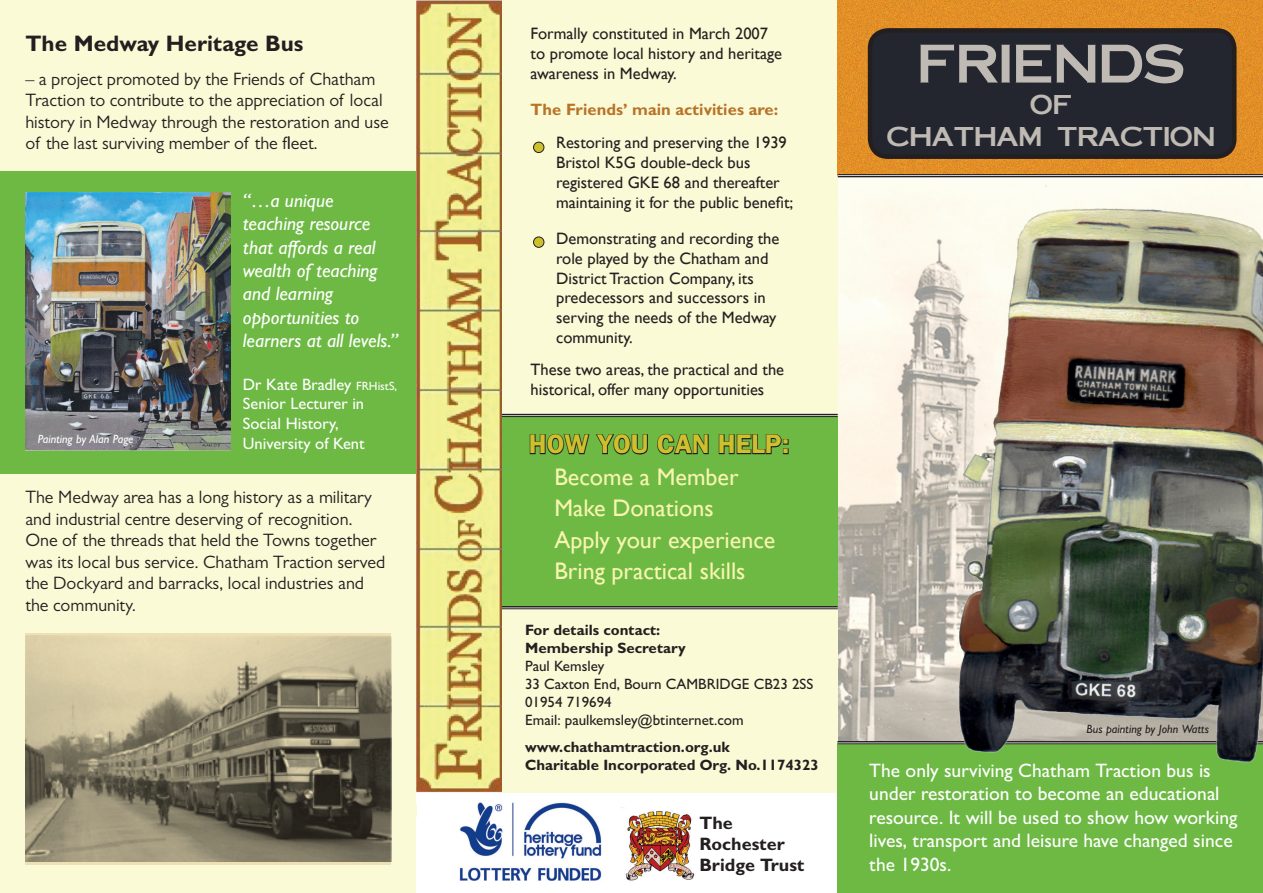
<style>
.page{position:relative;width:1263px;height:893px;background:#fff}
.page>*{position:absolute;margin:0;border:0;box-sizing:border-box;transform-origin:0 0}
.t1{font:54px "Cornerstone";color:#c0bab4}
.t2{font:27px "Cornerstone";color:#c0bab4}
.t3{font:600 27px "Franklin Gothic";color:#cec02c}
.t4{font:24px "Gill Sans";color:#f8f5af}
.t5{font:700 22.5px "Gill Sans MT Pro";color:#231f20}
.t6{font:500 19.5px/23.4px "Gill Sans MT Pro";color:#fff}
.t7{font:italic 500 19.5px/23.4px "Gill Sans MT Pro";color:#fff}
.t8{font:18px/21.6px "Gill Sans MT Pro";color:#231f20}
.t9{font:700 18px "Gill Sans MT Pro";color:#231f20}
.t10{font:16.5px/19.8px "Gill Sans";color:#231f20}
.t11{font:500 16.5px/19.8px "Gill Sans MT Pro";color:#fff}
.t12{font:700 16.5px "Gill Sans MT Pro";color:#b77429}
.t13{font:700 15px "Gill Sans MT Pro";color:#231f20}
.t14{font:500 15px "Gill Sans MT Pro";color:#231f20}
.t15{font:italic 500 12px "Gill Sans MT Pro";color:#231f20}
.t16{font:italic 500 12px "Gill Sans MT Pro";color:#fff}
.s1{font-size:12px}
</style>
<div class="page">
<img style="left:838px;top:0;width:425px;height:741px">
<div style="left:417px;top:0;width:421px;height:792px;background:#fbfad6"></div>
<div style="left:0;top:0;width:417px;height:893px;background:#fbfad6"></div>
<div style="left:838px;top:741px;width:425px;height:152px;background:#6db944"></div>
<div style="left:417px;top:417px;width:421px;height:192px;background:#6db944"></div>
<div style="left:0;top:172px;width:425px;height:302px;background:#6db944"></div>
<hr style="left:838px;top:741px;width:425px;height:3px;background:#fff">
<hr style="left:838px;top:741px;width:425px;height:1px;background:#231f20">
<hr style="left:838px;top:743px;width:425px;height:1px;background:#231f20">
<hr style="left:417px;top:414px;width:421px;height:3px;background:#fff">
<hr style="left:417px;top:414px;width:421px;height:1px;background:#231f20">
<hr style="left:417px;top:416px;width:421px;height:1px;background:#231f20">
<hr style="left:417px;top:606px;width:421px;height:3px;background:#fff">
<hr style="left:417px;top:606px;width:421px;height:1px;background:#231f20">
<hr style="left:417px;top:608px;width:421px;height:1px;background:#231f20">
<hr style="left:838px;top:174px;width:425px;height:3px;background:#fff">
<hr style="left:838px;top:174px;width:425px;height:1px;background:#231f20">
<hr style="left:838px;top:176px;width:425px;height:1px;background:#231f20">
<svg style="left:529px;top:433px;width:119px;height:22px"></svg>
<svg style="left:657px;top:434px;width:52px;height:21px"></svg>
<svg style="left:718px;top:434px;width:71px;height:21px"></svg>
<div style="left:533px;top:142px;width:11px;height:11px;background:#cec02c;border-radius:50%"></div>
<div style="left:533px;top:142px;width:11px;height:11px;border:1px solid #231f20;border-radius:50%"></div>
<div style="left:533px;top:237px;width:11px;height:10px;background:#cec02c;border-radius:50%"></div>
<div style="left:533px;top:237px;width:11px;height:11px;border:1px solid #231f20;border-radius:50%"></div>
<div style="left:870px;top:30px;width:364px;height:127px;background:#23262e;border-radius:18px"></div>
<div style="left:868px;top:28px;width:368px;height:131px;border:4px solid #231f20;border-radius:18px"></div>
<img style="left:946px;top:202px;width:317px;height:561px">
<img style="left:417px;top:0;width:84px;height:793px">
<img style="left:459px;top:802px;width:143px;height:79px">
<img style="left:625px;top:810px;width:70px;height:71px">
<img style="left:25px;top:193px;width:206px;height:258px">
<img style="left:25px;top:635px;width:366px;height:227px">
<p class="t5" style="left:25px;top:30px;width:280px">The Medway Heritage Bus</p>
<p class="t8" style="left:25px;top:68px;width:365px">– a project promoted by the Friends of Chatham Traction to contribute to the appreciation of local history in Medway through the restoration and use of the last surviving member of the fleet.</p>
<p class="t7" style="left:243px;top:188px;width:157px">“…a unique teaching resource that affords a real wealth of teaching and learning opportunities to learners at all levels.”</p>
<p class="t11" style="left:243px;top:374px;width:156px">Dr Kate Bradley <span class="s1">FRHistS,</span></p>
<p class="t11" style="left:243px;top:394px;width:123px">Senior Lecturer in<br>Social History,</p>
<p class="t11" style="left:243px;top:433px;width:123px">University of Kent</p>
<p class="t8" style="left:25px;top:486px;width:348px">The Medway area has a long history as a military and industrial centre deserving of recognition.</p>
<p class="t8" style="left:25px;top:529px;width:361px">One of the threads that held the Towns together was its local bus service. Chatham Traction served the Dockyard and barracks, local industries and the community.</p>
<p class="t16" style="left:38px;top:432px;width:97px">Painting by Alan Page</p>
<p class="t10" style="left:531px;top:23px;width:253px">Formally constituted in March 2007 to promote local history and heritage awareness in Medway.</p>
<p class="t12" style="left:531px;top:99px;width:249px">The Friends’ main activities are:</p>
<p class="t10" style="left:556px;top:133px;width:239px">Restoring and preserving the 1939<br>Bristol K5G double-deck bus registered GKE 68 and thereafter maintaining it for the public benefit;</p>
<p class="t10" style="left:556px;top:228px;width:225px">Demonstrating and recording the role played by the Chatham and<br>District Traction Company, its predecessors and successors in serving the needs of the Medway community.</p>
<p class="t10" style="left:531px;top:359px;width:255px">These two areas, the practical and the historical, offer many opportunities</p>
<p class="t3" style="left:529px;top:428px;width:262px">HOW YOU CAN HELP:</p>
<p class="t4" style="left:554px;top:463px;width:186px">Become a Member</p>
<p class="t4" style="left:554px;top:494px;width:161px">Make Donations</p>
<p class="t4" style="left:554px;top:526px;width:222px">Apply your experience</p>
<p class="t4" style="left:554px;top:557px;width:193px">Bring practical skills</p>
<p class="t13" style="left:525px;top:621px;width:137px">For details contact:</p>
<p class="t13" style="left:525px;top:639px;width:162px">Membership Secretary</p>
<p class="t14" style="left:525px;top:657px;width:81px">Paul Kemsley</p>
<p class="t14" style="left:525px;top:675px;width:290px">33 Caxton End, Bourn CAMBRIDGE CB23 2SS</p>
<p class="t14" style="left:525px;top:693px;width:88px">01954 719694</p>
<p class="t14" style="left:525px;top:711px;width:220px">Email: paulkemsley@btinternet.com</p>
<p class="t13" style="left:525px;top:738px;width:206px">www.chathamtraction.org.uk</p>
<p class="t13" style="left:525px;top:756px;width:295px">Charitable Incorporated Org. No.1174323</p>
<p class="t9" style="left:699px;top:812px;width:35px">The</p>
<p class="t9" style="left:699px;top:833px;width:87px">Rochester</p>
<p class="t9" style="left:699px;top:854px;width:107px">Bridge Trust</p>
<p class="t1" style="left:917px;top:34px;width:269px">FRIENDS</p>
<p class="t2" style="left:1030px;top:90px;width:43px">OF</p>
<p class="t2" style="left:887px;top:121px;width:330px">CHATHAM TRACTION</p>
<p class="t15" style="left:1086px;top:722px;width:124px">Bus painting by John Watts</p>
<p class="t6" style="left:869px;top:759px;width:370px">The only surviving Chatham Traction bus is under restoration to become an educational resource. It will be used to show how working lives, transport and leisure have changed since the 1930s.</p>
</div>
